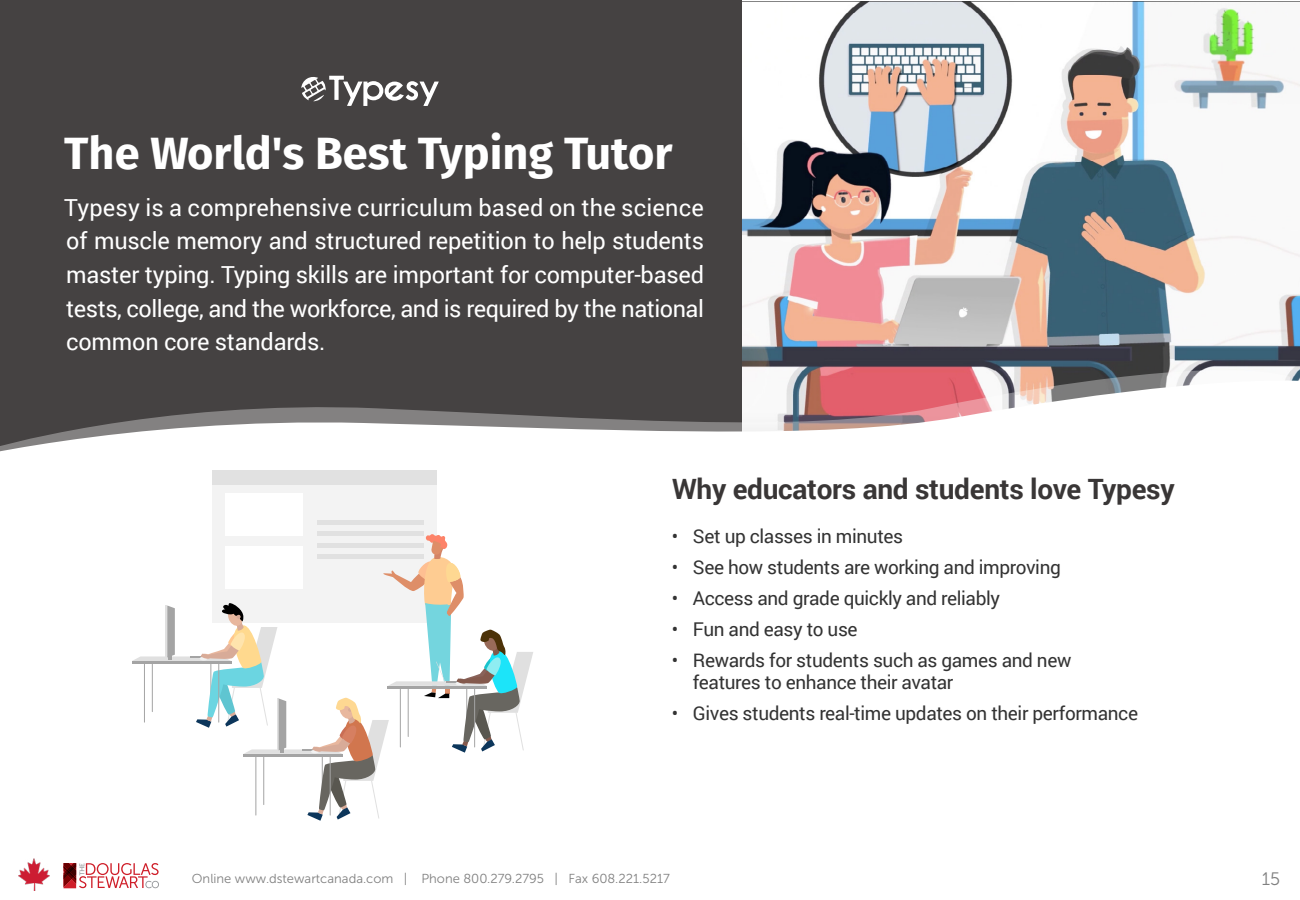
<style>
.page{position:relative;width:1300px;height:900px;background:#fff}
.page>*{position:absolute;margin:0;border:0;box-sizing:border-box;transform-origin:0 0}
.t1{font:700 45.1px "Fira Sans";color:#fff}
.t2{font:700 28px "Roboto";letter-spacing:-.01em;color:#393636}
.t3{font:23.5px/33.6px "Roboto";letter-spacing:-.02em;color:#fff;text-align:justify}
.t4{font:19px/22px "Roboto";letter-spacing:-.02em;color:#333}
.t5{font:18px "Museo Sans 300";color:#808080}
.t6{font:13px "Museo Sans 300";color:#808080}
</style>
<div class="page">
<img style="left:18px;top:858px;width:32px;height:32px">
<div style="left:0;top:0;width:742px;height:458px;background:#454242"></div>
<svg style="left:301px;top:75px;width:138px;height:31px"></svg>
<img style="left:742px;top:2px;width:558px;height:368px">
<svg style="left:0;top:358px;width:1290px;height:176px"></svg>
<div style="left:212px;top:470px;width:224px;height:153px;background:#f3f3f3"></div>
<div style="left:212px;top:470px;width:224px;height:15px;background:#e1e1e1"></div>
<div style="left:225px;top:494px;width:78px;height:42px;background:#fff"></div>
<div style="left:317px;top:520px;width:107px;height:5px;background:#e1e1e1"></div>
<hr style="left:317px;top:532px;width:107px;height:4px;background:#e1e1e1">
<svg style="left:132px;top:534px;width:401px;height:287px"></svg>
<svg style="left:64px;top:863px;width:95px;height:25px"></svg>
<h1 class="t1" style="left:64px;top:122px;width:610px">The World's Best Typing Tutor</h1>
<p class="t3" style="left:64px;top:190px;width:641px">Typesy is a comprehensive curriculum based on the science of muscle memory and structured repetition to help students master typing. Typing skills are important for computer-based tests, college, and the workforce, and is required by the national common core standards.</p>
<p class="t2" style="left:672px;top:470px;width:504px">Why educators and students love Typesy</p>
<p class="t4" style="left:672px;top:524px;width:233px">• Set up classes in minutes</p>
<p class="t4" style="left:672px;top:555px;width:390px">• See how students are working and improving</p>
<p class="t4" style="left:672px;top:586px;width:330px">• Access and grade quickly and reliably</p>
<p class="t4" style="left:672px;top:617px;width:187px">• Fun and easy to use</p>
<p class="t4" style="left:693px;top:648px;width:380px;text-indent:-21px">• Rewards for students such as games and new features to enhance their avatar</p>
<p class="t4" style="left:672px;top:701px;width:468px">• Gives students real-time updates on their performance</p>
<p class="t6" style="left:192px;top:871px;width:479px">Online www.dstewartcanada.com | Phone 800.279.2795 | Fax 608.221.5217</p>
<p class="t5" style="left:1262px;top:869px;width:20px">15</p>
</div>
